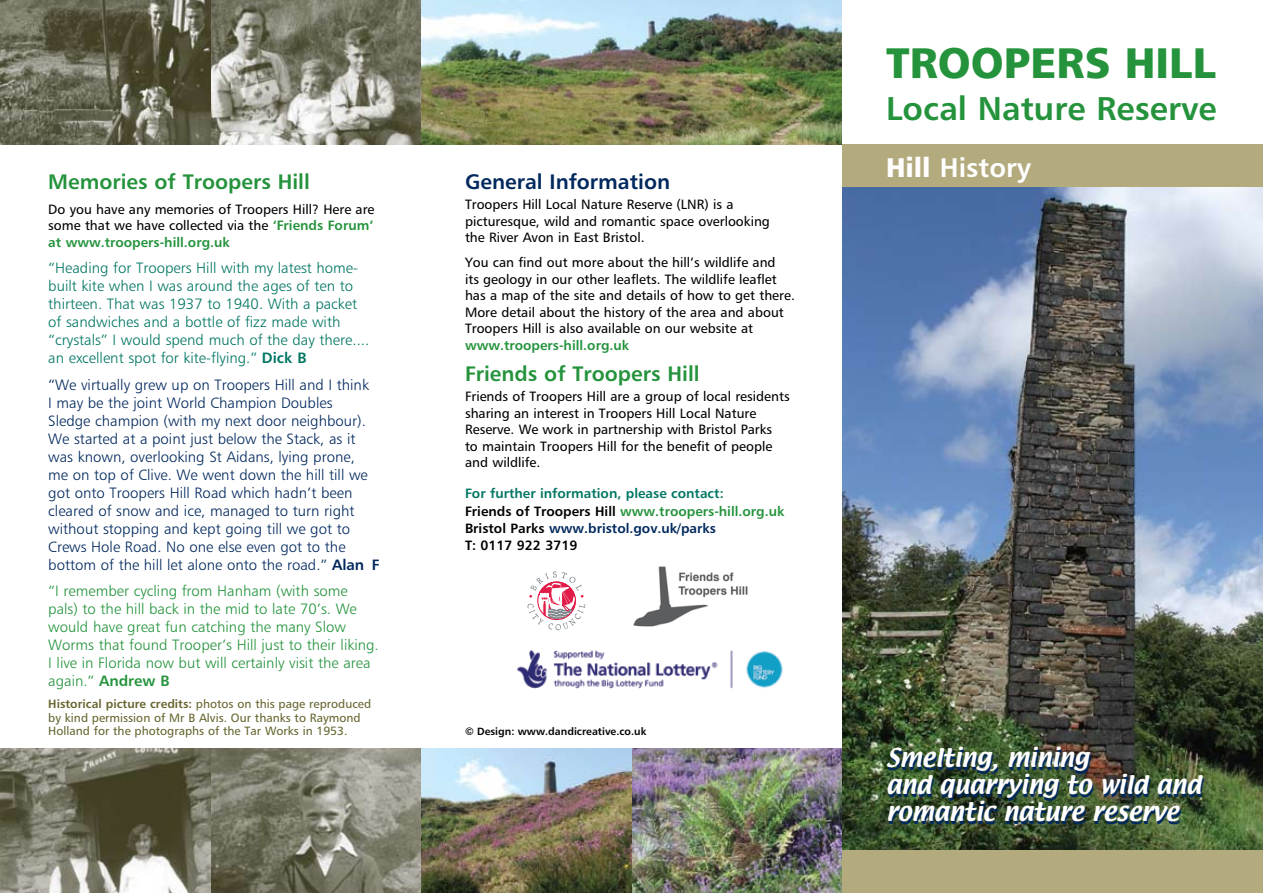
<style>
.page{position:relative;width:1263px;height:893px;background:#fff}
.page>*{position:absolute;margin:0;border:0;box-sizing:border-box;transform-origin:0 0}
.t1{font:42.75px "Humanist 777 BT Black B";color:#24933c}
.t2{font:33px "Humanist 777 BT Bold B";color:#24933c}
.t3{font:27px "Humanist 777 BT Bold B";color:#fff}
.t4{font:22.5px/27px "Textile";color:#fff}
.t5{font:21px "Humanist 777 BT Bold B";color:#24933c}
.t6{font:21px "Humanist 777 BT Bold B";color:#00285d}
.t7{font:15px/18px "Humanist 777 BT Light B";color:#00285d}
.t8{font:15px/18px "Humanist 777 BT Light B";color:#007663}
.t9{font:15px/18px "Humanist 777 BT Light B";color:#24933c}
.t10{font:13.5px/16.5px "Humanist 777 BT Roman B";color:#000}
.t11{font:13.5px/17.2px "Humanist 777 BT Bold B";color:#000}
.t12{font:13.5px "Humanist 777 BT Bold B";color:#24933c}
.t13{font:12px/13.5px "Humanist 777 BT Roman B";color:#67652f}
.t14{font:10.5px "Humanist 777 BT Bold B";color:#000}
.s1{font-family:"Humanist 777 BT Bold B";color:#24933c}
.s2{font-family:"Humanist 777 BT Bold B"}
.s3{color:#007663}
.s4{color:#24933c}
.s5{color:#00285d}
.s6{font-family:"Humanist 777 BT Black B"}
</style>
<div class="page">
<img style="left:842px;top:187px;width:421px;height:663px">
<div style="left:842px;top:850px;width:421px;height:43px;background:#b3aa7e"></div>
<div style="left:842px;top:144px;width:421px;height:43px;background:#b3aa7e"></div>
<img style="left:421px;top:0;width:421px;height:145px">
<svg style="left:210px;top:0;width:211px;height:145px;background:#908f81"></svg>
<svg style="left:0;top:0;width:210px;height:145px;background:#686652"></svg>
<img style="left:210px;top:748px;width:211px;height:145px">
<svg style="left:0;top:748px;width:210px;height:145px;background:#777563"></svg>
<img style="left:631px;top:748px;width:211px;height:145px">
<img style="left:421px;top:748px;width:210px;height:145px">
<img style="left:517px;top:650px;width:266px;height:39px">
<svg style="left:527px;top:571px;width:58px;height:59px"></svg>
<img style="left:633px;top:566px;width:115px;height:61px">
<h3 class="t5" style="left:48px;top:168px;width:263px">Memories of Troopers Hill</h3>
<p class="t10" style="left:48px;top:200px;width:328px">Do you have any memories of Troopers Hill? Here are some that we have collected via the <span class="s1">‘Friends Forum’</span></p>
<p class="t12" style="left:48px;top:233px;width:183px">at www.troopers-hill.org.uk</p>
<p class="t8" style="left:48px;top:259px;width:322px">“Heading for Troopers Hill with my latest home&shy;built kite when I was around the ages of ten to thirteen. That was 1937 to 1940. With a packet of sandwiches and a bottle of fizz made with “crystals” I would spend much of the day there.... an excellent spot for kite-flying.” <span class="s2">Dick B</span></p>
<p class="t7" style="left:48px;top:375px;width:333px">“We virtually grew up on Troopers Hill and I think<br>I may be the joint World Champion Doubles<br>Sledge champion (with my next door neighbour).<br>We started at a point just below the Stack, as it was known, overlooking St Aidans, lying prone,<br>me on top of Clive. We went down the hill till we got onto Troopers Hill Road which hadn’t been cleared of snow and ice, managed to turn right without stopping and kept going till we got to Crews Hole Road. No one else even got to the bottom of the hill let alone onto the road.” <span class="s2">Alan F</span></p>
<p class="t9" style="left:48px;top:582px;width:332px">“I remember cycling from Hanham (with some pals) to the hill back in the mid to late 70’s. We would have great fun catching the many Slow Worms that found Trooper’s Hill just to their liking.<br>I live in Florida now but will certainly visit the area again.” <span class="s2">Andrew B</span></p>
<p class="t13" style="left:48px;top:697px;width:324px"><span class="s2">Historical picture credits:</span> photos on this page reproduced by kind permission of Mr B Alvis. Our thanks to Raymond<br>Holland for the photographs of the Tar Works in 1953.</p>
<h3 class="t6" style="left:465px;top:168px;width:207px">General Information</h3>
<p class="t10" style="left:465px;top:196px;width:306px">Troopers Hill Local Nature Reserve (LNR) is a picturesque, wild and romantic space overlooking the River Avon in East Bristol.</p>
<p class="t10" style="left:465px;top:254px;width:331px">You can find out more about the hill’s wildlife and<br>its geology in our other leaflets. The wildlife leaflet has a map of the site and details of how to get there.<br>More detail about the history of the area and about Troopers Hill is also available on our website at</p>
<p class="t12" style="left:465px;top:337px;width:166px">www.troopers-hill.org.uk</p>
<h3 class="t5" style="left:465px;top:360px;width:236px">Friends of Troopers Hill</h3>
<p class="t10" style="left:465px;top:388px;width:326px">Friends of Troopers Hill are a group of local residents sharing an interest in Troopers Hill Local Nature Reserve. We work in partnership with Bristol Parks<br>to maintain Troopers Hill for the benefit of people and wildlife.</p>
<p class="t11" style="left:465px;top:484px;width:321px"><span class="s3">For further information, please contact:<br></span>Friends of Troopers Hill <span class="s4">www.troopers-hill.org.uk </span>Bristol Parks <span class="s5">www.bristol.gov.uk/parks<br></span>T: 0117 922 3719</p>
<p class="t14" style="left:465px;top:725px;width:183px">© Design: www.dandicreative.co.uk</p>
<h1 class="t1" style="left:886px;top:36px;width:332px">TROOPERS HILL</h1>
<h2 class="t2" style="left:886px;top:88px;width:332px">Local Nature Reserve</h2>
<h3 class="t3" style="left:886px;top:150px;width:147px"><span class="s6">HILL</span> History</h3>
<h3 class="t4" style="left:886px;top:746px;width:317px">Smelting, mining<br>and quarrying to wild and romantic nature reserve</h3>
</div>
